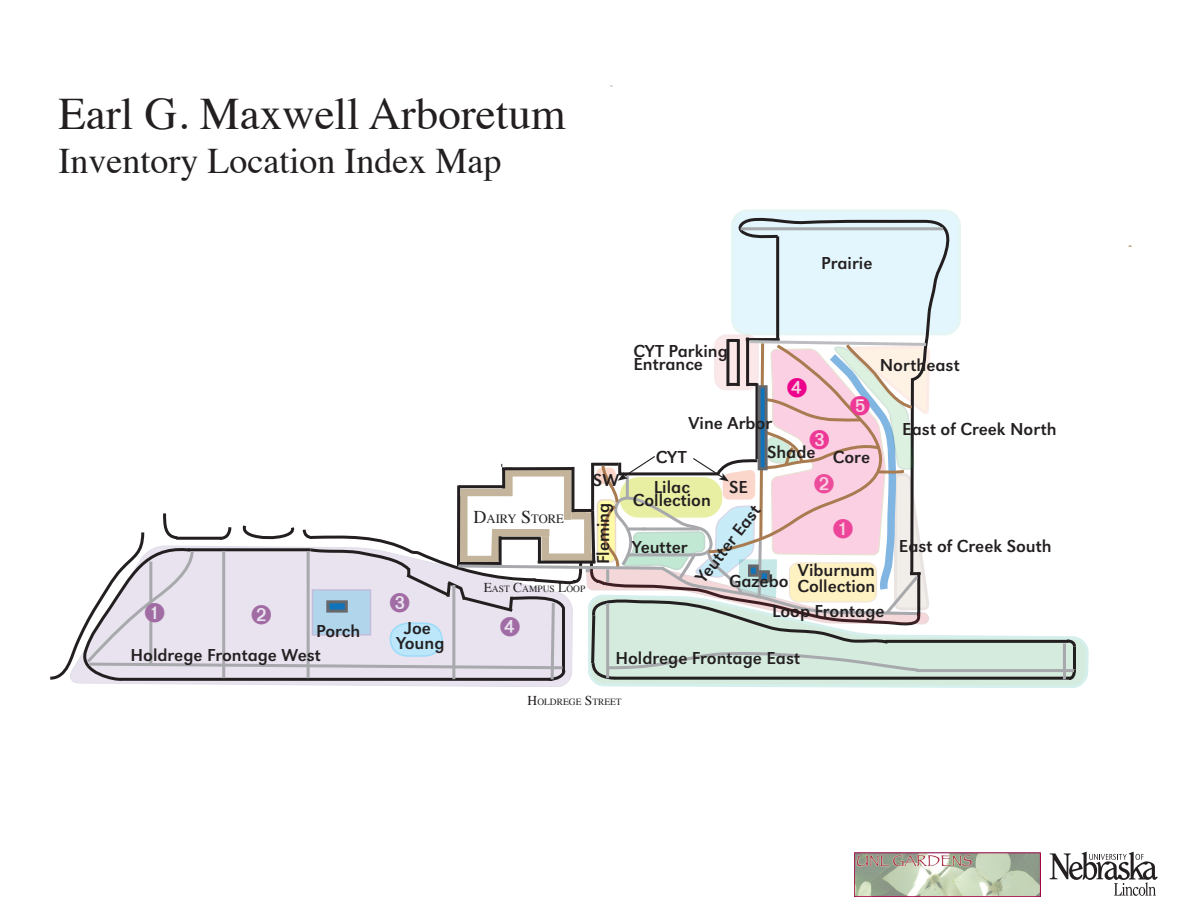
<style>
.page{position:relative;width:1188px;height:918px;background:#fff}
.page>*{position:absolute;margin:0;border:0;box-sizing:border-box;transform-origin:0 0}
.t1{font:45px "Times";color:#231f20}
.t2{font:36px "Times";color:#231f20}
.t3{font:18px/15.6px "URW Grotesk T";color:#231f20}
.t4{font:12.6px "Times";color:#231f20}
.t5{font:9.45px "Times";color:#231f20}
.s1{font-size:18px}
.s2{font-size:13.5px}
</style>
<div class="page">
<svg style="left:953px;top:635px;width:136px;height:53px;background:#d4eadf"></svg>
<div style="left:732px;top:211px;width:227px;height:123px;background:#e3f6fd;border-radius:15px"></div>
<div style="left:731px;top:209px;width:230px;height:126px;border:3px solid #12a79d;border-radius:15px"></div>
<hr style="left:615px;top:677px;width:456px;height:3px;background:#231f20">
<hr style="left:885px;top:640px;width:183px;height:3px;background:#231f20">
<hr style="left:1073px;top:646px;width:3px;height:23px;background:#231f20">
<svg style="left:1064px;top:638px;width:13px;height:11px"></svg>
<svg style="left:1066px;top:666px;width:11px;height:16px"></svg>
<hr style="left:916px;top:669px;width:158px;height:3px;background:#a8a9ad">
<hr style="left:1063px;top:643px;width:3px;height:36px;background:#a8a9ad">
<svg style="left:1050px;top:852px;width:108px;height:44px"></svg>
<img style="left:855px;top:852px;width:186px;height:45px">
<svg style="left:50px;top:215px;width:903px;height:473px"></svg>
<p class="t1" style="left:58px;top:72px;width:509px">Earl G. Maxwell Arboretum</p>
<p class="t2" style="left:58px;top:127px;width:444px">Inventory Location Index Map</p>
<p class="t3" style="left:821px;top:255px;width:53px">Prairie</p>
<p class="t3" style="left:633px;top:344px;width:96px;line-height:13.2px">CYT Parking<br>Entrance</p>
<p class="t3" style="left:880px;top:357px;width:82px">Northeast</p>
<p class="t4" style="left:474px;top:507px;width:92px"><span class="s1">D</span>AIRY <span class="s1">S</span>TORE</p>
<p class="t5" style="left:484px;top:580px;width:103px"><span class="s2">E</span>AST <span class="s2">C</span>AMPUS <span class="s2">L</span>OOP</p>
<p class="t3" style="left:593px;top:473px;width:28px">SW</p>
<p class="t3" style="left:595px;top:564px;width:63px;rotate:-90deg">Fleming</p>
<p class="t3" style="left:688px;top:415px;width:85px">Vine Arbor</p>
<p class="t3" style="left:656px;top:449px;width:32px">CYT</p>
<p class="t3" style="left:767px;top:444px;width:50px">Shade</p>
<p class="t3" style="left:833px;top:449px;width:39px">Core</p>
<p class="t3" style="left:654px;top:479px;width:37px">Lilac</p>
<p class="t3" style="left:633px;top:492px;width:80px">Collection</p>
<p class="t3" style="left:729px;top:479px;width:20px">SE</p>
<p class="t3" style="left:693px;top:576px;width:95px;rotate:-52deg">Yeutter East</p>
<p class="t3" style="left:632px;top:539px;width:57px">Yeutter</p>
<p class="t3" style="left:729px;top:573px;width:61px">Gazebo</p>
<p class="t3" style="left:797px;top:563px;width:80px">Viburnum<br>Collection</p>
<p class="t3" style="left:902px;top:421px;width:156px">East of Creek North</p>
<p class="t3" style="left:899px;top:538px;width:154px">East of Creek South</p>
<p class="t3" style="left:772px;top:603px;width:114px">Loop Frontage</p>
<p class="t3" style="left:396px;top:620px;width:50px;text-align:center">Joe<br>Young</p>
<p class="t3" style="left:316px;top:623px;width:46px">Porch</p>
<p class="t3" style="left:130px;top:647px;width:192px">Holdrege Frontage West</p>
<p class="t3" style="left:615px;top:650px;width:186px">Holdrege Frontage East</p>
<p class="t5" style="left:528px;top:693px;width:96px"><span class="s2">H</span>OLDREGE <span class="s2">S</span>TREET</p>
</div>
